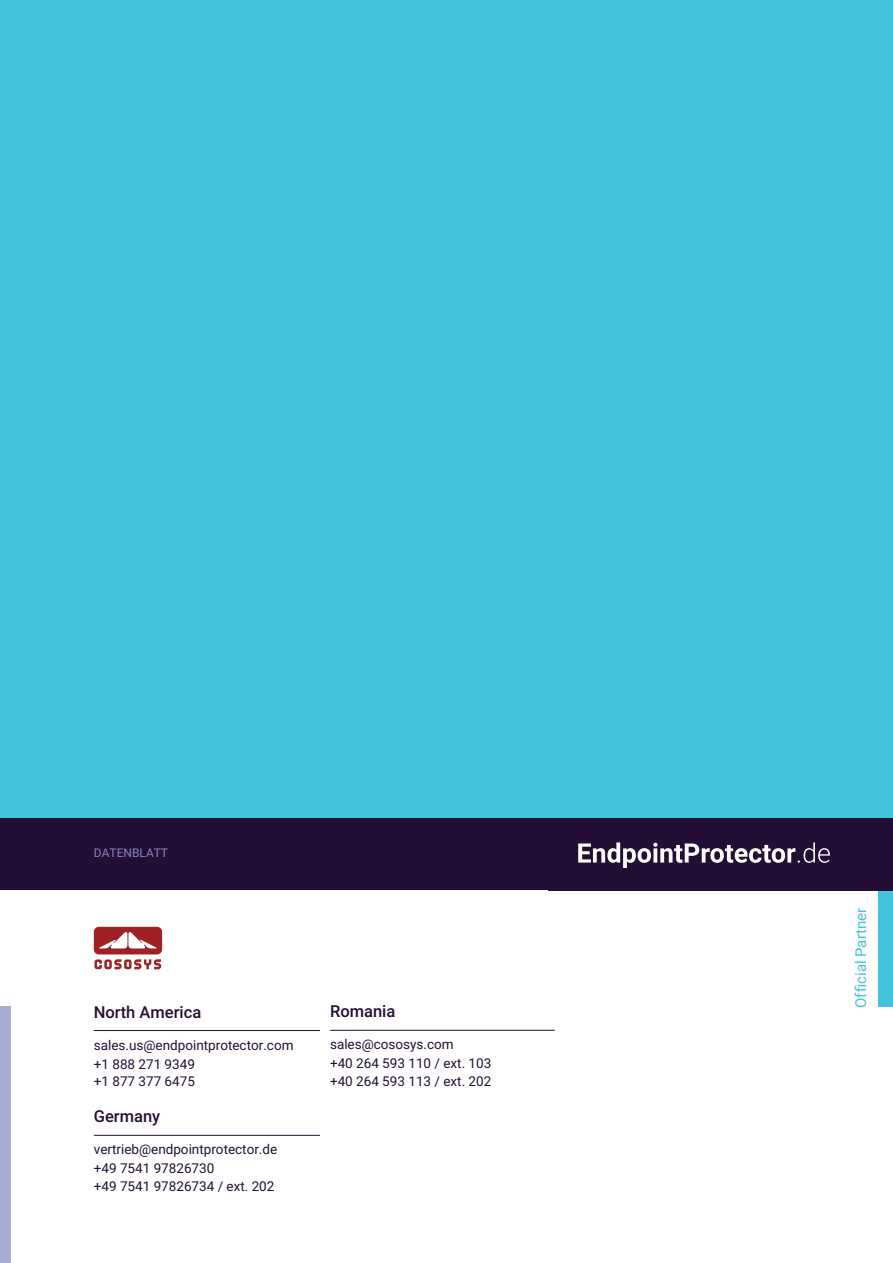
<style>
.page{position:relative;width:893px;height:1263px;background:#fff}
.page>*{position:absolute;margin:0;border:0;box-sizing:border-box;transform-origin:0 0}
.t1{font:500 16.5px "Roboto";color:#230f36}
.t2{font:15px "Roboto";color:#43c4dc}
.t3{font:13.5px/19px "Roboto";color:#230f36}
.t4{font:12px "Roboto";color:#8982bc}
</style>
<div class="page">
<div style="left:0;top:0;width:893px;height:819px;background:#43c4dc"></div>
<div style="left:0;top:819px;width:893px;height:72px;background:#230f36"></div>
<svg style="left:578px;top:842px;width:252px;height:26px"></svg>
<div style="left:878px;top:891px;width:15px;height:115px;background:#43c4dc"></div>
<div style="left:0;top:1006px;width:11px;height:257px;background:#a6add2"></div>
<svg style="left:94px;top:927px;width:68px;height:42px"></svg>
<hr style="left:330px;top:1030px;width:225px;height:1px;background:#240e36">
<hr style="left:94px;top:1135px;width:226px;height:1px;background:#240e36">
<hr style="left:94px;top:1030px;width:226px;height:1px;background:#240e36">
<p class="t4" style="left:94px;top:844px;width:76px">DATENBLATT</p>
<p class="t1" style="left:94px;top:1001px;width:109px">North America</p>
<p class="t3" style="left:94px;top:1035px;width:201px">sales.us@endpointprotector.com</p>
<p class="t3" style="left:94px;top:1071px;width:103px">+1 877 377 6475</p>
<p class="t3" style="left:94px;top:1054px;width:103px">+1 888 271 9349</p>
<p class="t1" style="left:94px;top:1104px;width:68px">Germany</p>
<p class="t3" style="left:94px;top:1139px;width:185px">vertrieb@endpointprotector.de +49 7541 97826730</p>
<p class="t3" style="left:94px;top:1176px;width:182px">+49 7541 97826734 / ext. 202</p>
<p class="t1" style="left:330px;top:999px;width:67px">Romania</p>
<p class="t3" style="left:330px;top:1034px;width:163px">sales@cososys.com<br>+40 264 593 110 / ext. 103</p>
<p class="t3" style="left:330px;top:1071px;width:163px">+40 264 593 113 / ext. 202</p>
<p class="t2" style="left:850px;top:1008px;width:101px;rotate:-90deg">Official Partner</p>
</div>
